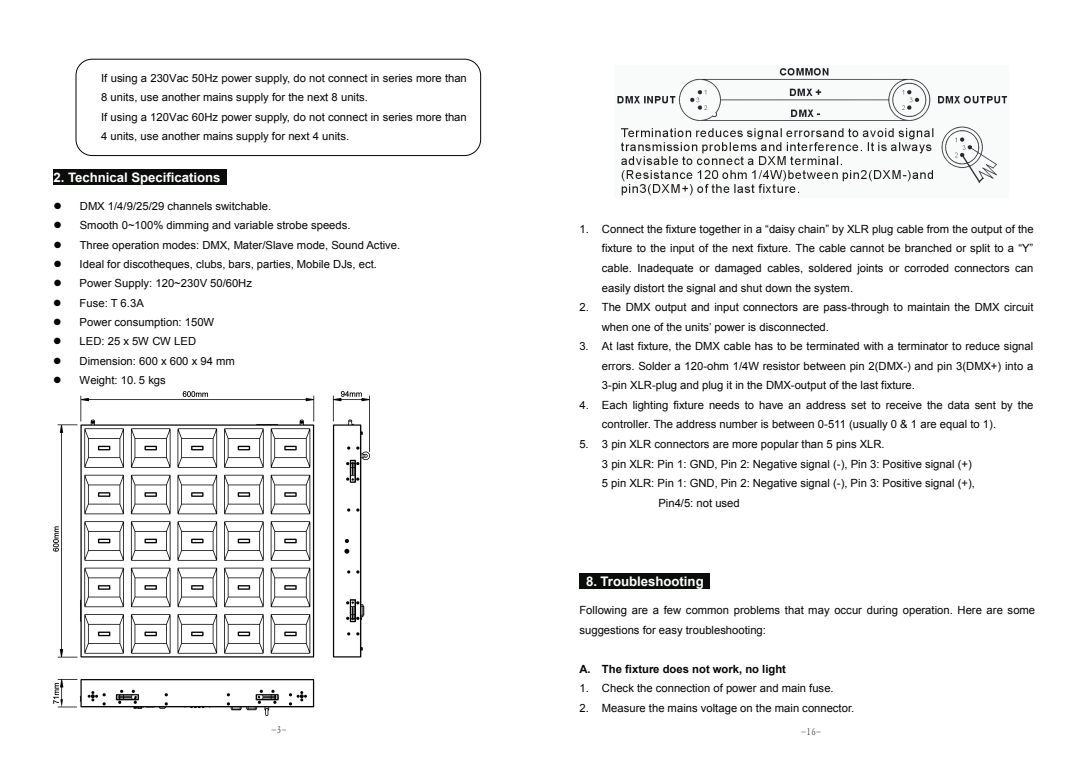
<style>
.page{position:relative;width:1088px;height:780px;background:#fff}
.page>*{position:absolute;margin:0;border:0;box-sizing:border-box;transform-origin:0 0}
.t1{font:700 13.25px "Arial";color:#fff}
.t2{font:700 13.12px "Arial";letter-spacing:-.005em;color:#fff}
.t3{font:11.25px/19.5px "Arial";letter-spacing:.005em;color:#050504}
.t4{font:700 11.25px "Arial";color:#050504}
.t5{font:11.12px/19.2px "Arial";letter-spacing:.005em;color:#050504}
.t6{font:300 10px "Adobe Song Std";color:#231f20}
.s1{font-family:"Sim Sun"}
</style>
<div class="page">
<div style="left:53px;top:169px;width:174px;height:16px;background:#0b0d0b"></div>
<img style="left:53px;top:392px;width:317px;height:323px">
<div style="left:76px;top:59px;width:405px;height:97px;border:1px solid #050504;border-radius:16px"></div>
<img style="left:617px;top:68px;width:391px;height:128px">
<div style="left:579px;top:573px;width:131px;height:15px;background:#0b0d0b"></div>
<p class="t5" style="left:101px;top:69px;width:367px">If using a 230Vac 50Hz power supply, do not connect in series more than 8 units, use another mains supply for the next 8 units.<br>If using a 120Vac 60Hz power supply, do not connect in series more than 4 units, use another mains supply for next 4 units.</p>
<p class="t2" style="left:53px;top:169px;width:169px">2. Technical Specifications</p>
<p class="t5" style="left:53px;top:197px;width:219px">● DMX 1/4/9/25/29 channels switchable.</p>
<p class="t5" style="left:53px;top:216px;width:299px">● Smooth 0~100% dimming and variable strobe speeds.</p>
<p class="t5" style="left:53px;top:235px;width:348px">● Three operation modes: DMX, Mater/Slave mode, Sound Active.</p>
<p class="t5" style="left:53px;top:254px;width:325px">● Ideal for discotheques, clubs, bars, parties, Mobile DJs, ect.</p>
<p class="t5" style="left:53px;top:274px;width:200px">● Power Supply: 120~230V 50/60Hz</p>
<p class="t5" style="left:53px;top:293px;width:92px">● Fuse: T 6.3A</p>
<p class="t5" style="left:53px;top:312px;width:162px">● Power consumption: 150W</p>
<p class="t5" style="left:53px;top:332px;width:144px">● LED: 25 x 5W CW LED</p>
<p class="t5" style="left:53px;top:351px;width:183px">● Dimension: 600 x 600 x 94 mm</p>
<p class="t5" style="left:53px;top:370px;width:114px">● Weight: 10<span class="s1">.</span>5 kgs</p>
<p class="t6" style="left:271px;top:723px;width:16px">-3-</p>
<p class="t3" style="left:602px;top:219px;width:433px;text-align:justify;text-indent:-23px">1. Connect the fixture together in a “daisy chain” by XLR plug cable from the output of the fixture to the input of the next fixture. The cable cannot be branched or split to a “Y” cable. Inadequate or damaged cables, soldered joints or corroded connectors can easily distort the signal and shut down the system.</p>
<p class="t3" style="left:602px;top:297px;width:433px;text-indent:-23px">2. The DMX output and input connectors are pass-through to maintain the DMX circuit when one of the units’ power is disconnected.</p>
<p class="t3" style="left:602px;top:336px;width:433px;text-align:justify;text-indent:-23px">3. At last fixture, the DMX cable has to be terminated with a terminator to reduce signal errors. Solder a 120-ohm 1/4W resistor between pin 2(DMX-) and pin 3(DMX+) into a 3-pin XLR-plug and plug it in the DMX-output of the last fixture.</p>
<p class="t3" style="left:602px;top:395px;width:433px;text-indent:-23px">4. Each lighting fixture needs to have an address set to receive the data sent by the controller. The address number is between 0-511 (usually 0 &amp; 1 are equal to 1).</p>
<p class="t3" style="left:579px;top:434px;width:307px">5. 3 pin XLR connectors are more popular than 5 pins XLR.</p>
<p class="t3" style="left:602px;top:454px;width:371px">3 pin XLR: Pin 1: GND, Pin 2: Negative signal (-), Pin 3: Positive signal (+)</p>
<p class="t3" style="left:602px;top:473px;width:375px">5 pin XLR: Pin 1: GND, Pin 2: Negative signal (-), Pin 3: Positive signal (+),</p>
<p class="t3" style="left:658px;top:493px;width:83px">Pin4/5: not used</p>
<p class="t1" style="left:586px;top:572px;width:119px">8. Troubleshooting</p>
<p class="t3" style="left:579px;top:600px;width:457px">Following are a few common problems that may occur during operation. Here are some suggestions for easy troubleshooting:</p>
<p class="t4" style="left:579px;top:661px;width:208px">A. The fixture does not work, no light</p>
<p class="t3" style="left:579px;top:678px;width:256px">1. Check the connection of power and main fuse.</p>
<p class="t3" style="left:579px;top:698px;width:276px">2. Measure the mains voltage on the main connector.</p>
<p class="t6" style="left:801px;top:726px;width:21px">-16-</p>
</div>
